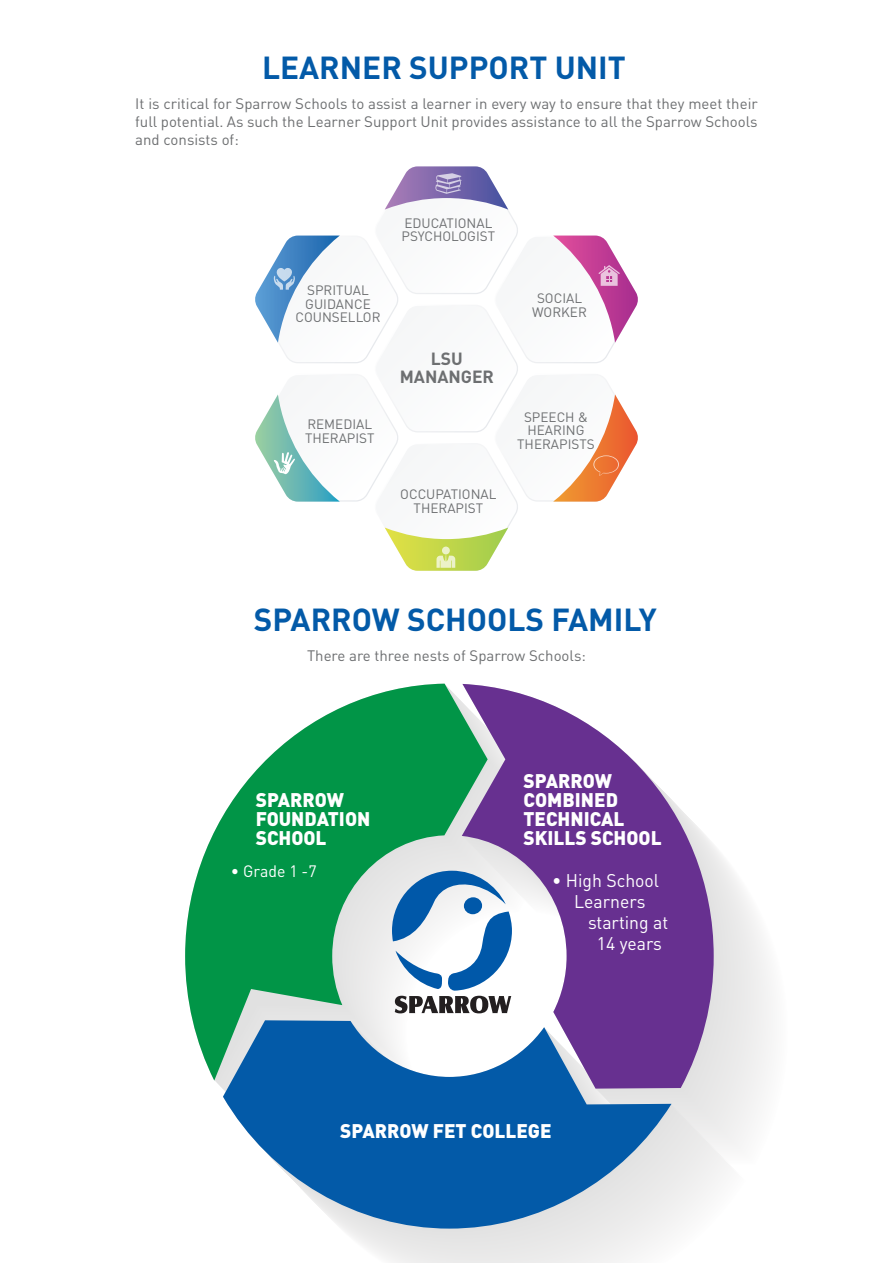
<style>
.page{position:relative;width:893px;height:1263px;background:#fff}
.page>*{position:absolute;margin:0;border:0;box-sizing:border-box;transform-origin:0 0}
.t1{font:700 31.5px "DIN Pro";color:#035aa8}
.t2{font:900 19.5px/19.2px "DIN Pro";color:#fff}
.t3{font:18.15px "DIN Pro";color:#fff}
.t4{font:700 17.4px/17.4px "DIN Pro";color:#6d6f71;text-align:center}
.t5{font:16.35px "DIN Pro";color:#fff}
.t6{font:15px/18px "DIN Pro";color:#6d6f71;text-align:justify}
.t7{font:13.5px/13.5px "DIN Pro";color:#6d6f71;text-align:center}
</style>
<div class="page">
<svg style="left:223px;top:1080px;width:448px;height:148px;background:#4584bc"></svg>
<svg style="left:462px;top:686px;width:252px;height:402px;fill:#673090"></svg>
<svg style="left:185px;top:684px;width:303px;height:396px;fill:#019547"></svg>
<svg style="left:392px;top:871px;width:120px;height:142px"></svg>
<svg style="left:255px;top:166px;width:383px;height:405px"></svg>
<h1 class="t1" style="left:262px;top:47px;width:365px">LEARNER SUPPORT UNIT</h1>
<p class="t6" style="left:135px;top:94px;width:624px">It is critical for Sparrow Schools to assist a learner in every way to ensure that they meet their full potential. As such the Learner Support Unit provides assistance to all the Sparrow Schools and consists of:</p>
<p class="t7" style="left:295px;top:283px;width:87px">SPRITUAL<br>GUIDANCE<br>COUNSELLOR</p>
<p class="t7" style="left:305px;top:417px;width:71px;text-align:left">REMEDIAL<br>THERAPIST</p>
<p class="t7" style="left:402px;top:216px;width:95px;text-align:left">EDUCATIONAL<br>PSYCHOLOGIST</p>
<p class="t4" style="left:400px;top:349px;width:96px">LSU<br>MANANGER</p>
<p class="t7" style="left:400px;top:487px;width:98px">OCCUPATIONAL<br>THERAPIST</p>
<p class="t7" style="left:532px;top:291px;width:56px">SOCIAL<br>WORKER</p>
<p class="t7" style="left:517px;top:410px;width:79px">SPEECH &amp;<br>HEARING<br>THERAPISTS</p>
<h1 class="t1" style="left:254px;top:598px;width:405px">SPARROW SCHOOLS FAMILY</h1>
<p class="t6" style="left:307px;top:646px;width:280px">There are three nests of Sparrow Schools:</p>
<h2 class="t2" style="left:256px;top:790px;width:116px">SPARROW<br>FOUNDATION<br>SCHOOL</h2>
<p class="t5" style="left:231px;top:860px;width:87px">• Grade 1 -7</p>
<h2 class="t2" style="left:523px;top:770px;width:140px">SPARROW<br>COMBINED<br>TECHNICAL<br>SKILLS SCHOOL</h2>
<p class="t3" style="left:552px;top:868px;width:109px">• High School</p>
<p class="t3" style="left:574px;top:889px;width:73px">Learners</p>
<p class="t3" style="left:588px;top:910px;width:82px">starting at</p>
<p class="t3" style="left:597px;top:931px;width:67px">14 years</p>
<h2 class="t2" style="left:340px;top:1121px;width:213px">SPARROW FET COLLEGE</h2>
</div>
